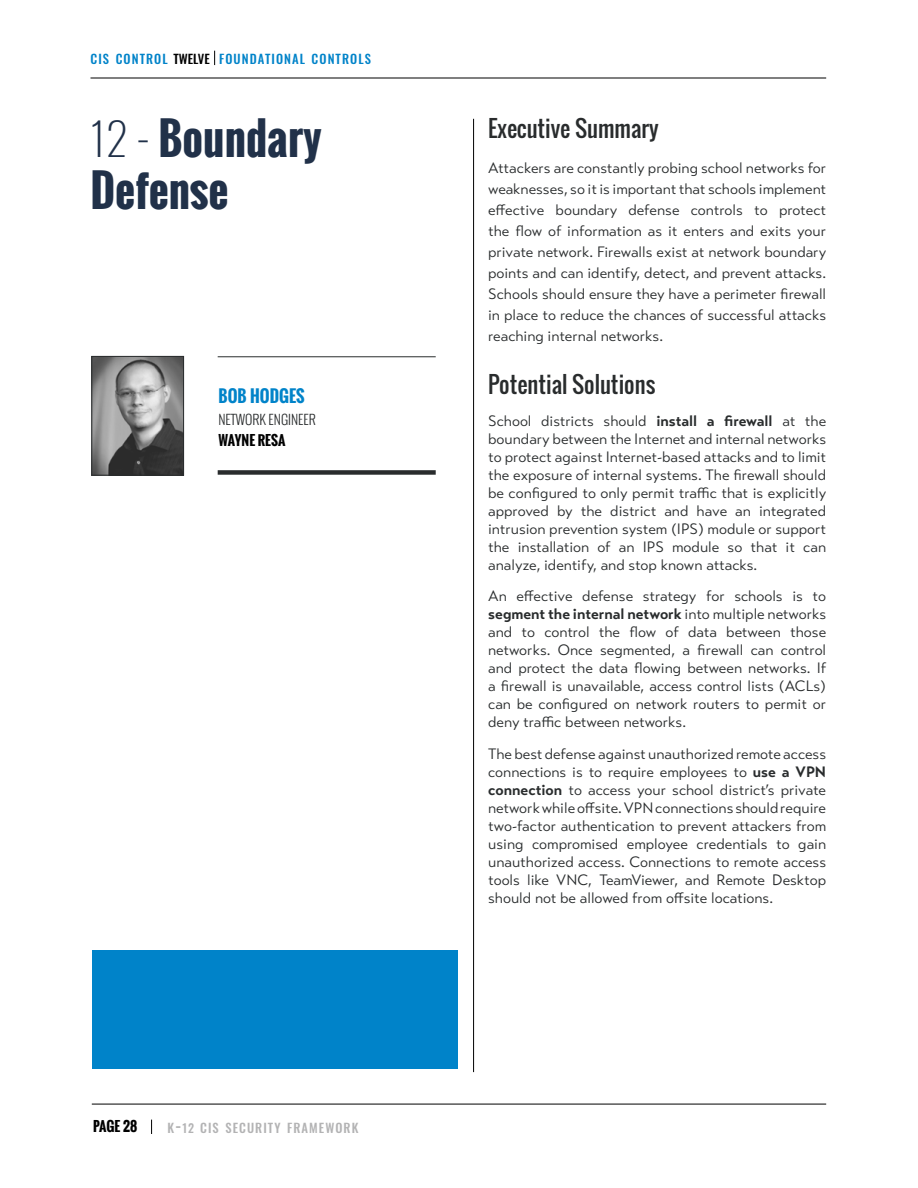
<style>
.page{position:relative;width:918px;height:1188px;background:#fff}
.page>*{position:absolute;margin:0;border:0;box-sizing:border-box;transform-origin:0 0}
.t1{font:700 43.5px/52.2px "Oswald";color:#213149}
.t2{font:22.5px "Oswald";color:#292c2d}
.t3{font:700 16.5px "Oswald";color:#0083c9}
.t4{font:15px/18px "Transat Text Standard";color:#292c2d;text-align:justify}
.t5{font:700 15px "Transat Text";color:#292c2d}
.t6{font:700 13.5px "Oswald";color:#000}
.t7{font:300 13.5px "Oswald";color:#292c2d}
.t8{font:500 12.6px "Oswald";letter-spacing:.085em;color:#0083c9}
.t9{font:500 12.6px "Oswald";letter-spacing:.085em;color:#b3b3b4}
.s1{color:#000}
.s2{font-weight:200;font-size:45px}
.s3{font-size:18px}
.s4{font-size:12px}
.s5{font-family:"Transat Text";font-weight:700}
.s6{font-family:"Transat Text Standard";font-weight:400}
</style>
<div class="page">
<div style="left:92px;top:950px;width:366px;height:119px;background:#0083c9"></div>
<hr style="left:473px;top:119px;width:1px;height:953px;background:#000">
<hr style="left:92px;top:1104px;width:734px;height:1px;background:#000">
<hr style="left:91px;top:78px;width:735px;height:1px;background:#000">
<svg style="left:151px;top:1120px;width:1px;height:14px"></svg>
<div style="left:218px;top:470px;width:218px;height:5px;background:#292c2d"></div>
<img style="left:93px;top:358px;width:89px;height:116px">
<div style="left:91px;top:356px;width:93px;height:120px;border:1px solid #292c2d"></div>
<hr style="left:218px;top:356px;width:218px;height:1px;background:#292c2d">
<svg style="left:214px;top:51px;width:1px;height:14px"></svg>
<p class="t8" style="left:91px;top:52px;width:282px">CIS CONTROL <span class="s1">TWELVE</span> FOUNDATIONAL CONTROLS</p>
<h1 class="t1" style="left:91px;top:113px;width:233px"><span class="s2">12 -</span> Boundary<br>Defense</h1>
<p class="t3" style="left:219px;top:384px;width:87px">BOB HODGES</p>
<p class="t7" style="left:219px;top:410px;width:99px">NETWORK ENGINEER</p>
<p class="t6" style="left:219px;top:430px;width:68px">WAYNE RESA</p>
<p class="t6" style="left:93px;top:1116px;width:46px">PAGE 28</p>
<p class="t9" style="left:167px;top:1121px;width:192px">K<span class="s3">-</span><span class="s4">12</span> CIS SECURITY FRAMEWORK</p>
<h2 class="t2" style="left:488px;top:112px;width:172px">Executive Summary</h2>
<p class="t4" style="left:488px;top:157px;width:340px;line-height:21px">Attackers are constantly probing school networks for weaknesses, so it is important that schools implement effective boundary defense controls to protect the flow of information as it enters and exits your private network. Firewalls exist at network boundary points and can identify, detect, and prevent attacks.<br>Schools should ensure they have a perimeter firewall in place to reduce the chances of successful attacks reaching internal networks.</p>
<h2 class="t2" style="left:488px;top:367px;width:169px">Potential Solutions</h2>
<p class="t4" style="left:488px;top:412px;width:340px">School districts should <span class="s5">install a firewall</span> at the boundary between the Internet and internal networks to protect against Internet-based attacks and to limit the exposure of internal systems. The firewall should be configured to only permit traffic that is explicitly approved by the district and have an integrated intrusion prevention system (IPS) module or support the installation of an IPS module so that it can analyze, identify, and stop known attacks.</p>
<p class="t4" style="left:488px;top:587px;width:340px">An effective defense strategy for schools is to</p>
<p class="t5" style="left:488px;top:605px;width:340px">segment the internal network <span class="s6">into multiple networks</span></p>
<p class="t4" style="left:488px;top:623px;width:340px">and to control the flow of data between those networks. Once segmented, a firewall can control and protect the data flowing between networks. If a firewall is unavailable, access control lists (ACLs) can be configured on network routers to permit or deny traffic between networks.</p>
<p class="t4" style="left:488px;top:745px;width:340px">The best defense against unauthorized remote access connections is to require employees to <span class="s5">use a VPN connection</span> to access your school district’s private network while offsite. VPN connections should require two-factor authentication to prevent attackers from using compromised employee credentials to gain unauthorized access. Connections to remote access tools like VNC, TeamViewer, and Remote Desktop should not be allowed from offsite locations.</p>
</div>
